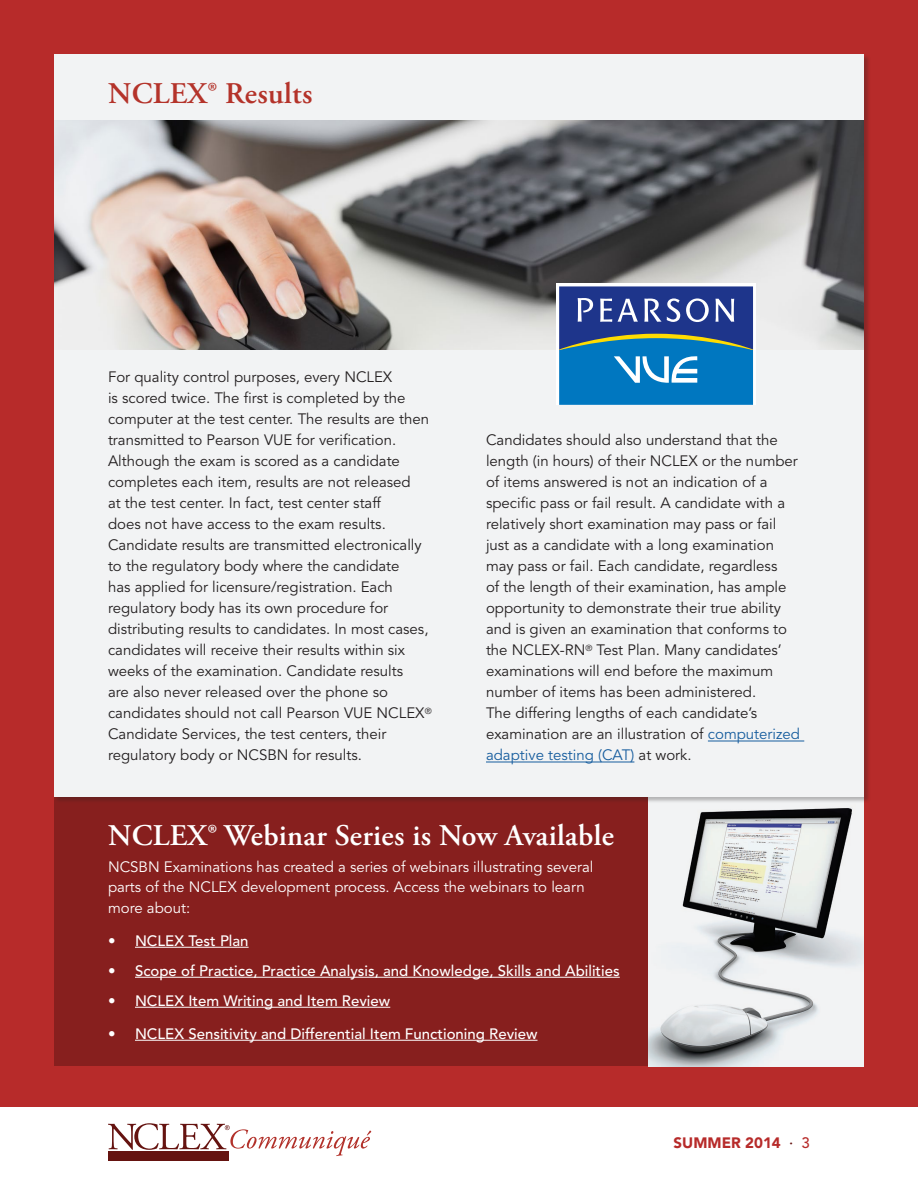
<style>
.page{position:relative;width:918px;height:1188px;background:#fff}
.page>*{position:absolute;margin:0;border:0;box-sizing:border-box;transform-origin:0 0}
.t1{font:600 30px "Adobe Garamond Pro";letter-spacing:.01em;color:#fff}
.Head{font:600 30px "Adobe Garamond Pro";letter-spacing:.01em;color:#b4332a}
.Body_Copy{font:15px/21px "Avenir LT Std";color:#231f20}
.Body_Copy-2{font:500 15px "Avenir LT Std";color:#fff}
.Body_Copy-3{font:15px/20.2px "Avenir LT Std";color:#fff}
.t2{font:900 15px "Avenir LT Std";color:#b72b2a}
.s1{color:#175d9e}
.s2{font-weight:500;color:#651310}
.s3{font-weight:500}
</style>
<div class="page">
<div style="left:0;top:0;width:918px;height:1107px;background:#b72b2a"></div>
<div style="left:54px;top:796px;width:810px;height:270px;background:#871f1e"></div>
<img style="left:648px;top:803px;width:216px;height:263px">
<hr style="left:135px;top:947px;width:114px;height:1px;background:#fff">
<hr style="left:135px;top:977px;width:485px;height:1px;background:#fff">
<hr style="left:135px;top:1007px;width:255px;height:1px;background:#fff">
<hr style="left:135px;top:1040px;width:403px;height:1px;background:#fff">
<div style="left:54px;top:54px;width:810px;height:742px;background:#f2f3f4"></div>
<hr style="left:708px;top:741px;width:96px;height:1px;background:#175d9e">
<hr style="left:486px;top:762px;width:148px;height:1px;background:#175d9e">
<img style="left:54px;top:121px;width:810px;height:229px">
<div style="left:556px;top:284px;width:200px;height:121px;background:#fff"></div>
<svg style="left:559px;top:286px;width:194px;height:119px;background:#2a6cab"></svg>
<div style="left:108px;top:1152px;width:120px;height:9px;background:#651310"></div>
<svg style="left:108px;top:1123px;width:263px;height:33px"></svg>
<p class="Head" style="left:108px;top:76px;width:206px">NCLEX® Results</p>
<p class="Body_Copy" style="left:108px;top:367px;width:325px">For quality control purposes, every NCLEX<br>is scored twice. The first is completed by the computer at the test center. The results are then transmitted to Pearson VUE for verification.<br>Although the exam is scored as a candidate completes each item, results are not released<br>at the test center. In fact, test center staff<br>does not have access to the exam results.<br>Candidate results are transmitted electronically to the regulatory body where the candidate<br>has applied for licensure/registration. Each regulatory body has its own procedure for distributing results to candidates. In most cases, candidates will receive their results within six weeks of the examination. Candidate results<br>are also never released over the phone so candidates should not call Pearson VUE NCLEX<sup>® </sup>Candidate Services, the test centers, their regulatory body or NCSBN for results.</p>
<p class="Body_Copy" style="left:486px;top:430px;width:316px">Candidates should also understand that the length (in hours) of their NCLEX or the number of items answered is not an indication of a specific pass or fail result. A candidate with a relatively short examination may pass or fail just as a candidate with a long examination may pass or fail. Each candidate, regardless<br>of the length of their examination, has ample opportunity to demonstrate their true ability and is given an examination that conforms to the NCLEX-RN<sup>®</sup> Test Plan. Many candidates’ examinations will end before the maximum number of items has been administered.<br>The differing lengths of each candidate’s examination are an illustration of <span class="s1">computerized adaptive testing (CAT)</span> at work.</p>
<p class="t1" style="left:108px;top:818px;width:508px">NCLEX® Webinar Series is Now Available</p>
<p class="Body_Copy-3" style="left:108px;top:857px;width:487px">NCSBN Examinations has created a series of webinars illustrating several parts of the NCLEX development process. Access the webinars to learn more about:</p>
<p class="Body_Copy-2" style="left:108px;top:932px;width:142px">• NCLEX Test Plan</p>
<p class="Body_Copy-2" style="left:108px;top:962px;width:513px">• Scope of Practice, Practice Analysis, and Knowledge, Skills and Abilities</p>
<p class="Body_Copy-2" style="left:108px;top:992px;width:284px">• NCLEX Item Writing and Item Review</p>
<p class="Body_Copy-2" style="left:108px;top:1025px;width:431px">• NCLEX Sensitivity and Differential Item Functioning Review</p>
<p class="t2" style="left:674px;top:1133px;width:138px">SUMMER 2014 <span class="s2">·</span> <span class="s3">3</span></p>
</div>
